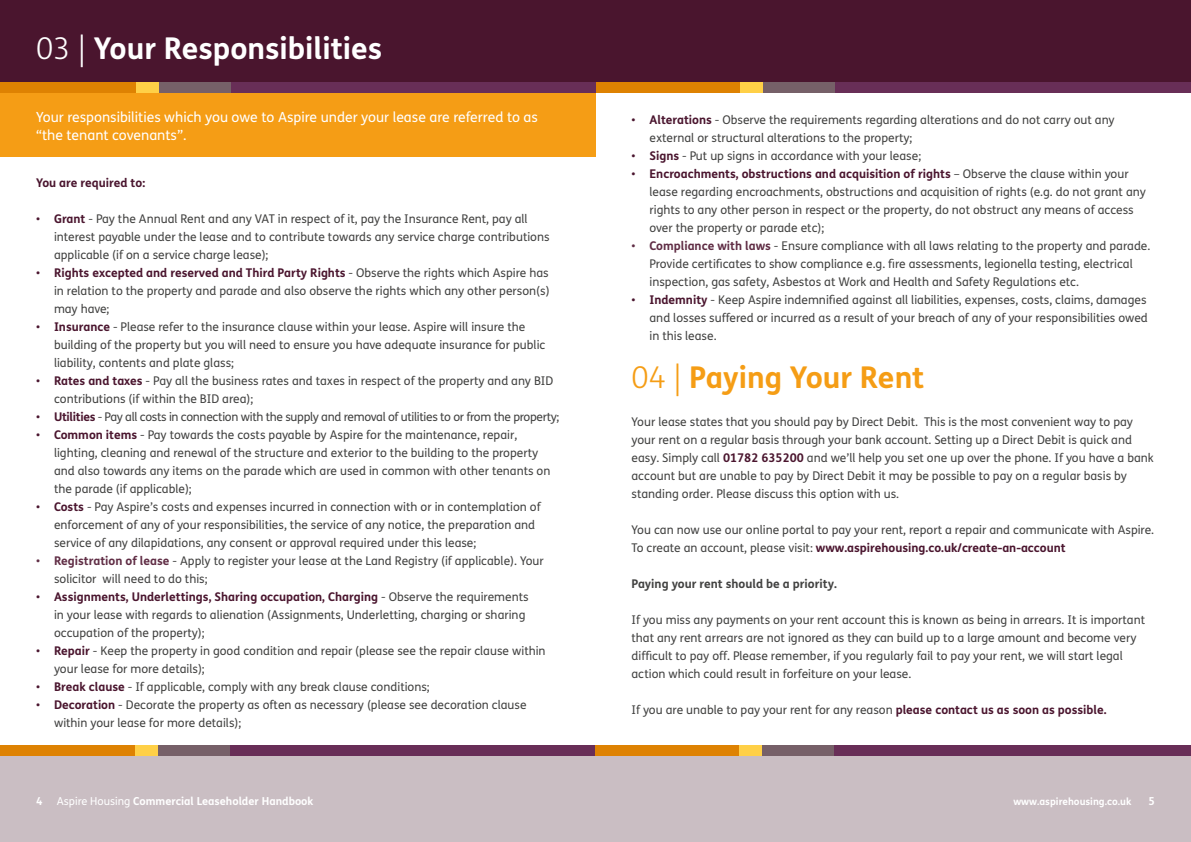
<style>
.page{position:relative;width:1191px;height:842px;background:#fff}
.page>*{position:absolute;margin:0;border:0;box-sizing:border-box;transform-origin:0 0}
.t1{font:700 30px "FS Me";color:#fff}
.t2{font:700 30px "FS Me";color:#f59d15}
.t3{font:14px/18px "FS Me";color:#fff}
.t4{font:12px/18px "FS Me";color:#424241}
.t5{font:12px "FS Me";letter-spacing:-.025em;color:#424241}
.t6{font:700 12px "FS Me";color:#424241}
.t7{font:700 12px "FS Me";color:#4a152e}
.t8{font:700 11px "FS Me";color:#fff}
.t9{font:700 10px "FS Me";color:#fff}
.s1{font-weight:300}
.s2{color:#4a152e}
.s3{font-weight:700;color:#4a152e}
.s4{color:#602d45}
.s5{font-weight:700;color:#602d45}
.s6{font-weight:400}
</style>
<div class="page">
<div style="left:0;top:756px;width:1191px;height:86px;background:#cabec3"></div>
<div style="left:0;top:745px;width:158px;height:11px;background:#de8202"></div>
<div style="left:229px;top:745px;width:366px;height:11px;background:#682e57"></div>
<div style="left:158px;top:745px;width:72px;height:11px;background:#766068"></div>
<div style="left:135px;top:745px;width:23px;height:11px;background:#ffd047"></div>
<div style="left:595px;top:745px;width:167px;height:11px;background:#de8202"></div>
<div style="left:833px;top:745px;width:358px;height:11px;background:#682e57"></div>
<div style="left:762px;top:745px;width:71px;height:11px;background:#766068"></div>
<div style="left:739px;top:745px;width:23px;height:11px;background:#ffd047"></div>
<div style="left:0;top:93px;width:596px;height:64px;background:#f59d15"></div>
<div style="left:0;top:0;width:1191px;height:83px;background:#4a152e"></div>
<div style="left:0;top:83px;width:158px;height:10px;background:#de8202"></div>
<div style="left:230px;top:83px;width:366px;height:10px;background:#682e57"></div>
<div style="left:158px;top:83px;width:72px;height:10px;background:#766068"></div>
<div style="left:136px;top:83px;width:22px;height:10px;background:#ffd047"></div>
<div style="left:596px;top:83px;width:167px;height:10px;background:#de8202"></div>
<div style="left:834px;top:83px;width:357px;height:10px;background:#682e57"></div>
<div style="left:763px;top:83px;width:72px;height:10px;background:#766068"></div>
<div style="left:740px;top:83px;width:23px;height:10px;background:#ffd047"></div>
<h1 class="t1" style="left:36px;top:29px;width:348px"><span class="s1">03 |</span> Your Responsibilities</h1>
<p class="t3" style="left:36px;top:108px;width:503px">Your responsibilities which you owe to Aspire under your lease are referred to as “the tenant covenants”.</p>
<p class="t7" style="left:36px;top:175px;width:111px">You are required to:</p>
<p class="t4" style="left:54px;top:210px;width:497px;text-indent:-18px"><span class="s2">•</span> <span class="s3">Grant</span> - Pay the Annual Rent and any VAT in respect of it, pay the Insurance Rent, pay all interest payable under the lease and to contribute towards any service charge contributions applicable (if on a service charge lease);</p>
<p class="t4" style="left:54px;top:264px;width:497px;text-align:justify;text-indent:-18px"><span class="s2">•</span> <span class="s3">Rights excepted and reserved and Third Party Rights</span> - Observe the rights which Aspire has in relation to the property and parade and also observe the rights which any other person(s) may have;</p>
<p class="t4" style="left:54px;top:318px;width:493px;text-indent:-18px"><span class="s2">•</span> <span class="s3">Insurance</span> - Please refer to the insurance clause within your lease. Aspire will insure the building of the property but you will need to ensure you have adequate insurance for public liability, contents and plate glass;</p>
<p class="t4" style="left:54px;top:372px;width:501px;text-indent:-18px"><span class="s2">•</span> <span class="s3">Rates and taxes</span> - Pay all the business rates and taxes in respect of the property and any BID contributions (if within the BID area);</p>
<p class="t5" style="left:36px;top:410px;width:525px"><span class="s2">•</span> <span class="s3">Utilities</span> - Pay all costs in connection with the supply and removal of utilities to or from the property;</p>
<p class="t4" style="left:54px;top:426px;width:498px;text-indent:-18px"><span class="s2">•</span> <span class="s3">Common items</span> - Pay towards the costs payable by Aspire for the maintenance, repair, lighting, cleaning and renewal of the structure and exterior to the building to the property and also towards any items on the parade which are used in common with other tenants on the parade (if applicable);</p>
<p class="t4" style="left:54px;top:498px;width:488px;text-indent:-18px"><span class="s2">•</span> <span class="s3">Costs</span> - Pay Aspire’s costs and expenses incurred in connection with or in contemplation of enforcement of any of your responsibilities, the service of any notice, the preparation and service of any dilapidations, any consent or approval required under this lease;</p>
<p class="t4" style="left:54px;top:552px;width:491px;text-indent:-18px"><span class="s4">•</span> <span class="s5">Registration of lease</span> - Apply to register your lease at the Land Registry (if applicable). Your solicitor will need to do this;</p>
<p class="t4" style="left:54px;top:588px;width:476px;text-indent:-18px"><span class="s2">•</span> <span class="s3">Assignments, Underlettings, Sharing occupation, Charging</span> - Observe the requirements in your lease with regards to alienation (Assignments, Underletting, charging or sharing occupation of the property);</p>
<p class="t4" style="left:54px;top:642px;width:493px;text-indent:-18px"><span class="s2">•</span> <span class="s3">Repair</span> - Keep the property in good condition and repair (please see the repair clause within your lease for more details);</p>
<p class="t4" style="left:36px;top:678px;width:395px"><span class="s2">•</span> <span class="s3">Break clause</span> - If applicable, comply with any break clause conditions;</p>
<p class="t4" style="left:54px;top:696px;width:474px;text-indent:-18px"><span class="s2">•</span> <span class="s3">Decoration</span> - Decorate the property as often as necessary (please see decoration clause within your lease for more details);</p>
<p class="t4" style="left:649px;top:111px;width:467px;text-indent:-18px"><span class="s2">•</span> <span class="s3">Alterations</span> - Observe the requirements regarding alterations and do not carry out any external or structural alterations to the property;</p>
<p class="t4" style="left:631px;top:147px;width:291px"><span class="s2">•</span> <span class="s3">Signs</span> - Put up signs in accordance with your lease;</p>
<p class="t4" style="left:649px;top:165px;width:498px;text-indent:-18px"><span class="s2">•</span> <span class="s3">Encroachments, obstructions and acquisition of rights</span> – Observe the clause within your lease regarding encroachments, obstructions and acquisition of rights (e.g. do not grant any rights to any other person in respect or the property, do not obstruct any means of access over the property or parade etc);</p>
<p class="t4" style="left:649px;top:237px;width:502px;text-indent:-18px"><span class="s4">•</span> <span class="s5">Compliance with laws</span> - Ensure compliance with all laws relating to the property and parade.<br>Provide certificates to show compliance e.g. fire assessments, legionella testing, electrical inspection, gas safety, Asbestos at Work and Health and Safety Regulations etc.</p>
<p class="t4" style="left:649px;top:291px;width:500px;text-align:justify;text-indent:-18px"><span class="s2">•</span> <span class="s3">Indemnity</span> - Keep Aspire indemnified against all liabilities, expenses, costs, claims, damages and losses suffered or incurred as a result of your breach of any of your responsibilities owed in this lease.</p>
<h1 class="t2" style="left:631px;top:359px;width:294px"><span class="s1">04 |</span> Paying Your Rent</h1>
<p class="t4" style="left:631px;top:413px;width:524px">Your lease states that you should pay by Direct Debit. This is the most convenient way to pay your rent on a regular basis through your bank account. Setting up a Direct Debit is quick and easy. Simply call <span class="s3">01782 635200</span> and we’ll help you set one up over the phone. If you have a bank account but are unable to pay by Direct Debit it may be possible to pay on a regular basis by standing order. Please discuss this option with us.</p>
<p class="t4" style="left:631px;top:521px;width:524px">You can now use our online portal to pay your rent, report a repair and communicate with Aspire.<br>To create an account, please visit: <span class="s3">www.aspirehousing.co.uk/create-an-account</span></p>
<p class="t6" style="left:631px;top:576px;width:207px">Paying your rent should be a priority.</p>
<p class="t4" style="left:631px;top:611px;width:515px">If you miss any payments on your rent account this is known as being in arrears. It is important that any rent arrears are not ignored as they can build up to a large amount and become very difficult to pay off. Please remember, if you regularly fail to pay your rent, we will start legal action which could result in forfeiture on your lease.</p>
<p class="t4" style="left:631px;top:701px;width:476px">If you are unable to pay your rent for any reason <span class="s3">please contact us as soon as possible.</span></p>
<p class="t8" style="left:36px;top:794px;width:8px">4</p>
<p class="t8" style="left:57px;top:794px;width:258px"><span class="s6">Aspire Housing</span> Commercial Leaseholder Handbook</p>
<p class="t9" style="left:1013px;top:795px;width:119px">www.aspirehousing.co.uk</p>
<p class="t8" style="left:1148px;top:794px;width:8px">5</p>
</div>
